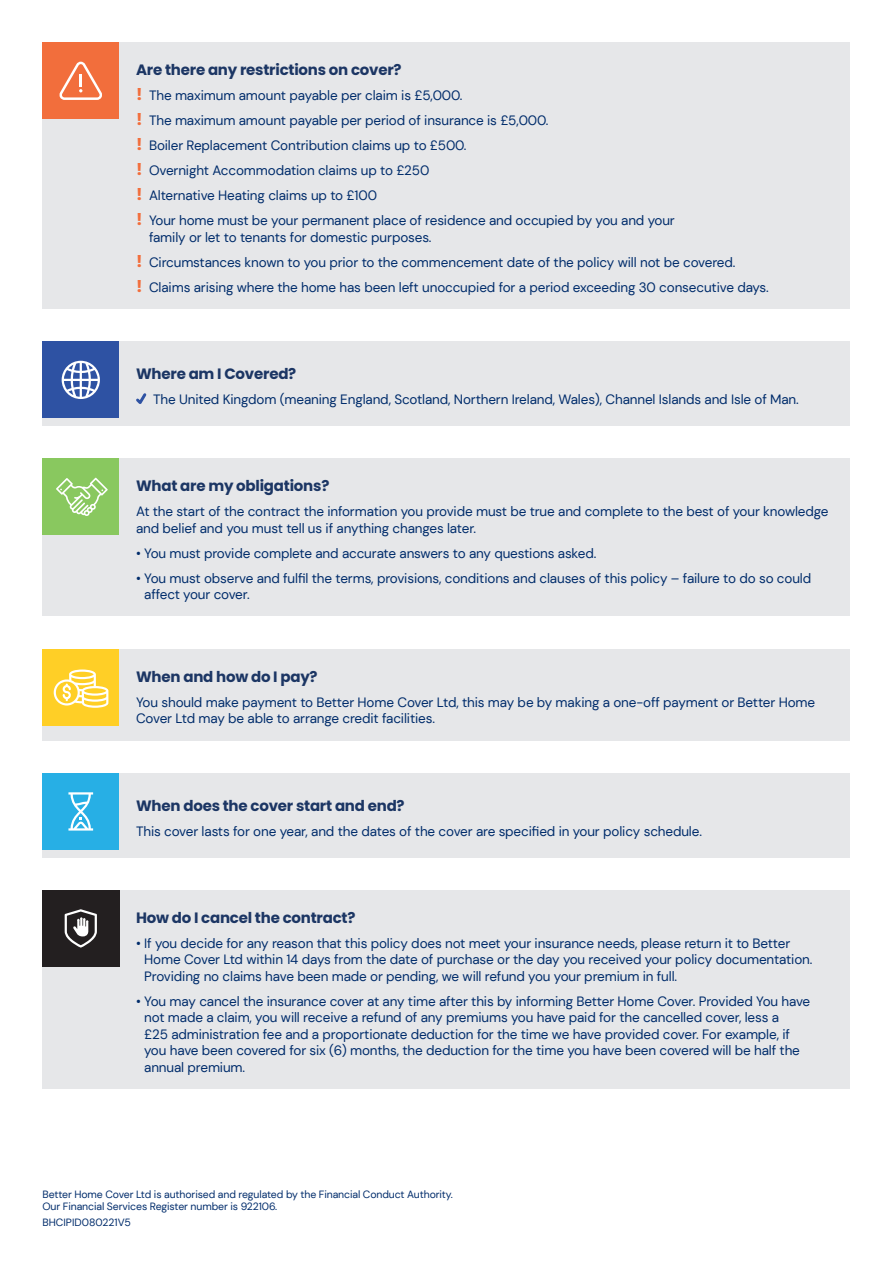
<style>
.page{position:relative;width:893px;height:1263px;background:#fff}
.page>*{position:absolute;margin:0;border:0;box-sizing:border-box;transform-origin:0 0}
.t1{font:700 15px "Poppins";letter-spacing:-.015em;color:#1c3664}
.t2{font:13.5px/16.5px "DM Sans";letter-spacing:-.01em;color:#002c6b}
.t3{font:10.5px/12px "DM Sans";letter-spacing:-.01em;color:#002c6b}
.s1{font-family:"Poppins";font-weight:700;font-size:16.5px;color:#f26e3c}
</style>
<div class="page">
<div style="left:43px;top:459px;width:807px;height:157px;background:#e6e7e9"></div>
<div style="left:43px;top:459px;width:76px;height:76px;background:#89c85f"></div>
<svg style="left:56px;top:478px;width:52px;height:38px"></svg>
<div style="left:43px;top:649px;width:807px;height:91px;background:#e6e7e9"></div>
<div style="left:43px;top:649px;width:76px;height:77px;background:#ffcf26"></div>
<svg style="left:54px;top:669px;width:54px;height:39px"></svg>
<div style="left:43px;top:342px;width:807px;height:84px;background:#e6e7e9"></div>
<svg style="left:136px;top:393px;width:11px;height:11px"></svg>
<div style="left:43px;top:342px;width:76px;height:76px;background:#2e52a3"></div>
<svg style="left:62px;top:361px;width:38px;height:38px"></svg>
<div style="left:43px;top:890px;width:807px;height:199px;background:#e6e7e9"></div>
<div style="left:43px;top:890px;width:77px;height:77px;background:#231f20"></div>
<svg style="left:65px;top:909px;width:32px;height:38px"></svg>
<div style="left:43px;top:773px;width:807px;height:84px;background:#e6e7e9"></div>
<div style="left:43px;top:773px;width:76px;height:77px;background:#27afe5"></div>
<svg style="left:68px;top:792px;width:25px;height:38px"></svg>
<div style="left:43px;top:43px;width:807px;height:266px;background:#e6e7e9"></div>
<div style="left:43px;top:43px;width:76px;height:76px;background:#f26e3c"></div>
<svg style="left:59px;top:62px;width:43px;height:38px"></svg>
<p class="t1" style="left:136px;top:61px;width:267px">Are there any restrictions on cover?</p>
<p class="t2" style="left:136px;top:83px;width:540px;line-height:25px"><span class="s1">!</span> The maximum amount payable per claim is £5,000.<br><span class="s1">!</span> The maximum amount payable per period of insurance is £5,000.<br><span class="s1">!</span> Boiler Replacement Contribution claims up to £500.<br><span class="s1">!</span> Overnight Accommodation claims up to £250<br><span class="s1">!</span> Alternative Heating claims up to £100<br><span class="s1">!</span> Your home must be your permanent place of residence and occupied by you and your</p>
<p class="t2" style="left:136px;top:225px;width:634px;line-height:25px;text-indent:13px">family or let to tenants for domestic purposes.<br><span class="s1">!</span> Circumstances known to you prior to the commencement date of the policy will not be covered.<br><span class="s1">!</span> Claims arising where the home has been left unoccupied for a period exceeding 30 consecutive days.</p>
<p class="t1" style="left:136px;top:365px;width:162px">Where am I Covered?</p>
<p class="t2" style="left:153px;top:391px;width:647px">The United Kingdom (meaning England, Scotland, Northern Ireland, Wales), Channel Islands and Isle of Man.</p>
<p class="t1" style="left:136px;top:477px;width:195px">What are my obligations?</p>
<p class="t2" style="left:136px;top:503px;width:694px">At the start of the contract the information you provide must be true and complete to the best of your knowledge and belief and you must tell us if anything changes later.</p>
<p class="t2" style="left:136px;top:545px;width:462px">• You must provide complete and accurate answers to any questions asked.</p>
<p class="t2" style="left:144px;top:570px;width:669px;text-indent:-8px">• You must observe and fulfil the terms, provisions, conditions and clauses of this policy – failure to do so could affect your cover.</p>
<p class="t1" style="left:136px;top:668px;width:183px">When and how do I pay?</p>
<p class="t2" style="left:136px;top:694px;width:681px">You should make payment to Better Home Cover Ltd, this may be by making a one-off payment or Better Home<br>Cover Ltd may be able to arrange credit facilities.</p>
<p class="t1" style="left:136px;top:797px;width:270px">When does the cover start and end?</p>
<p class="t2" style="left:136px;top:823px;width:567px">This cover lasts for one year, and the dates of the cover are specified in your policy schedule.</p>
<p class="t1" style="left:136px;top:909px;width:221px">How do I cancel the contract?</p>
<p class="t2" style="left:144px;top:935px;width:670px;text-indent:-8px">• If you decide for any reason that this policy does not meet your insurance needs, please return it to Better<br>Home Cover Ltd within 14 days from the date of purchase or the day you received your policy documentation.<br>Providing no claims have been made or pending, we will refund you your premium in full.</p>
<p class="t2" style="left:144px;top:993px;width:668px;text-indent:-8px">• You may cancel the insurance cover at any time after this by informing Better Home Cover. Provided You have not made a claim, you will receive a refund of any premiums you have paid for the cancelled cover, less a<br>£25 administration fee and a proportionate deduction for the time we have provided cover. For example, if you have been covered for six (6) months, the deduction for the time you have been covered will be half the annual premium.</p>
<p class="t3" style="left:43px;top:1188px;width:412px">Better Home Cover Ltd is authorised and regulated by the Financial Conduct Authority.<br>Our Financial Services Register number is 922106.</p>
<p class="t3" style="left:43px;top:1216px;width:90px">BHCIPID080221V5</p>
</div>
